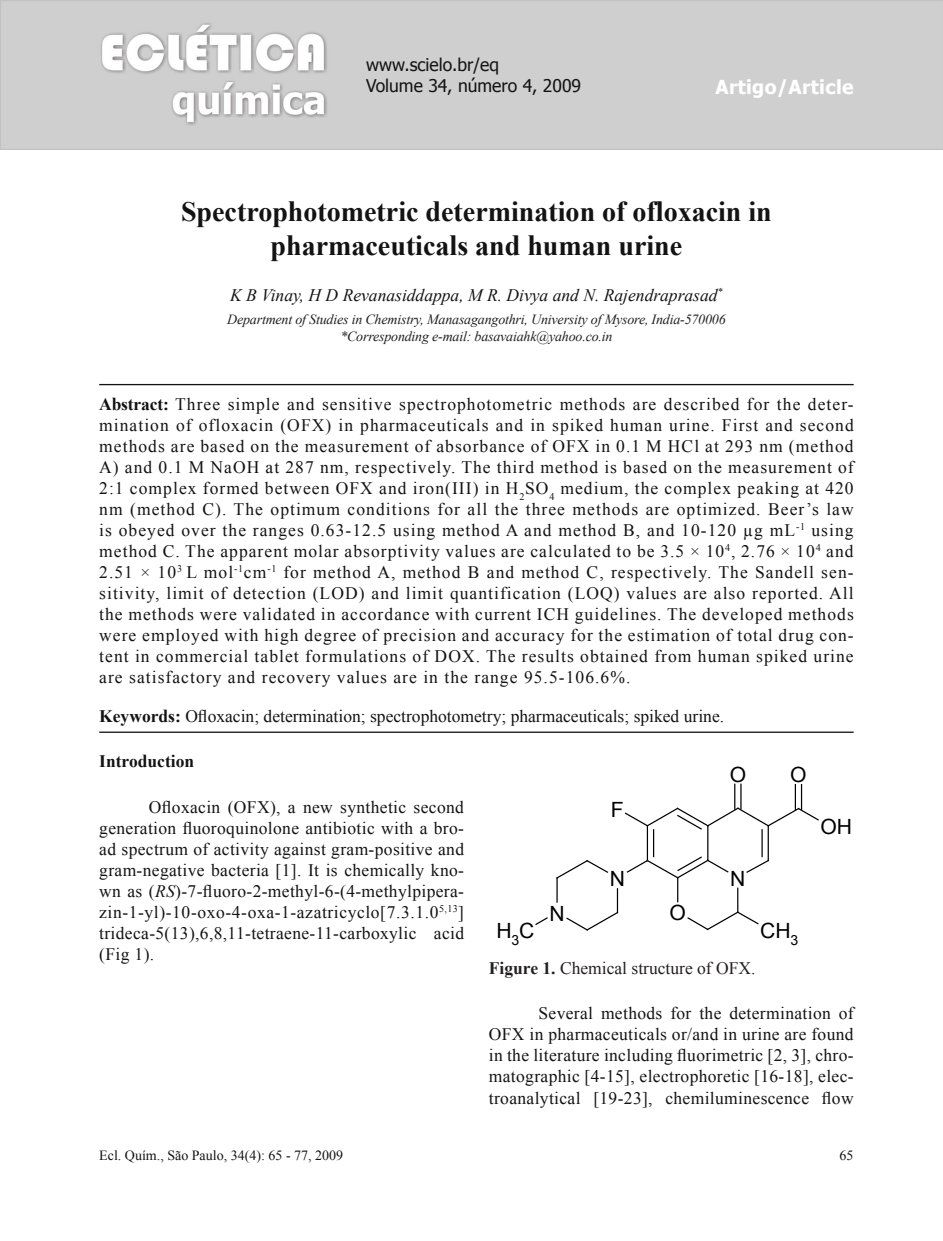
<style>
.page{position:relative;width:943px;height:1241px;background:#fff}
.page>*{position:absolute;margin:0;border:0;box-sizing:border-box;transform-origin:0 0}
.Título_Artigo{font:700 28px/33.6px "Times New Roman";color:#131313;text-align:center}
.t1{font:21px "Arial";color:#000}
.Corpo_de_Texto{font:700 19.25px "Tahoma";letter-spacing:.02em;color:#fff}
.Abstract{font:17.5px/21px "Times New Roman";letter-spacing:.06em;color:#131313;text-align:justify}
.Corpo_de_Texto-2{font:17.5px/21px "Times New Roman";letter-spacing:.02em;color:#131313;text-align:justify}
.Keywords{font:17.5px "Times New Roman";color:#131313}
.Nomes{font:italic 17.5px "Times New Roman";color:#131313}
.t2{font:17.5px/21px "Tahoma";color:#131313}
.Legendas_foto{font:17.5px "Times New Roman";color:#231f20}
.Tópicos{font:700 17.5px "Times New Roman";color:#131313}
.Instituições{font:italic 14px "Times New Roman";letter-spacing:-.015em;color:#231f20}
.t3{font:14px "Times New Roman";color:#131313}
.s1{font-weight:700}
.s2{font-style:italic}
</style>
<div class="page">
<img style="left:0;top:0;width:943px;height:150px">
<hr style="left:99px;top:384px;width:754px;height:1px;background:#131313">
<hr style="left:99px;top:731px;width:754px;height:1px;background:#131313">
<svg style="left:535px;top:917px;width:13px;height:8px"></svg>
<svg style="left:556px;top:784px;width:263px;height:147px"></svg>
<p class="t2" style="left:366px;top:54px;width:216px">www.scielo.br/eq<br>Volume 34, número 4, 2009</p>
<p class="Corpo_de_Texto" style="left:715px;top:74px;width:140px">Artigo/Article</p>
<p class="Título_Artigo" style="left:181px;top:195px;width:592px">Spectrophotometric determination of ofloxacin in pharmaceuticals and human urine</p>
<p class="Nomes" style="left:230px;top:283px;width:494px">K B Vinay, H D Revanasiddappa, M R. Divya and N. Rajendraprasad<sup>*</sup></p>
<p class="Instituições" style="left:227px;top:310px;width:500px">Department of Studies in Chemistry, Manasagangothri, University of Mysore, India-570006</p>
<p class="Instituições" style="left:340px;top:326px;width:274px">*Corresponding e-mail: basavaiahk@yahoo.co.in</p>
<p class="Abstract" style="left:99px;top:393px;width:756px"><span class="s1">Abstract:</span> Three simple and sensitive spectrophotometric methods are described for the deter&shy;mination of ofloxacin (OFX) in pharmaceuticals and in spiked human urine. First and second methods are based on the measurement of absorbance of OFX in 0.1 M HCl at 293 nm (method A) and 0.1 M NaOH at 287 nm, respectively. The third method is based on the measurement of 2:1 complex formed between OFX and iron(III) in H<sub>2</sub>SO<sub>4</sub> medium, the complex peaking at 420 nm (method C). The optimum conditions for all the three methods are optimized. Beer’s law is obeyed over the ranges 0.63-12.5 using method A and method B, and 10-120 µg mL<sup>-1</sup> using method C. The apparent molar absorptivity values are calculated to be 3.5 × 10<sup>4</sup>, 2.76 × 10<sup>4</sup> and 2.51 × 10<sup>3</sup> L mol<sup>-1</sup>cm<sup>-1</sup> for method A, method B and method C, respectively. The Sandell sen&shy;sitivity, limit of detection (LOD) and limit quantification (LOQ) values are also reported. All the methods were validated in accordance with current ICH guidelines. The developed methods were employed with high degree of precision and accuracy for the estimation of total drug con&shy;tent in commercial tablet formulations of DOX. The results obtained from human spiked urine are satisfactory and recovery values are in the range 95.5-106.6%.</p>
<p class="Keywords" style="left:99px;top:704px;width:626px"><span class="s1">Keywords:</span> Ofloxacin; determination; spectrophotometry; pharmaceuticals; spiked urine.</p>
<p class="Tópicos" style="left:99px;top:751px;width:96px">Introduction</p>
<p class="Corpo_de_Texto-2" style="left:99px;top:796px;width:366px;text-indent:50px">Ofloxacin (OFX), a new synthetic second generation fluoroquinolone antibiotic with a bro&shy;ad spectrum of activity against gram-positive and gram-negative bacteria [1]. It is chemically kno&shy;wn as (<span class="s2">RS</span>)-7-fluoro-2-methyl-6-(4-methylpipera&shy;zin-1-yl)-10-oxo-4-oxa-1-azatricyclo[7.3.1.0<sup>5,13</sup>] trideca-5(13),6,8,11-tetraene-11-carboxylic acid (Fig 1).</p>
<p class="t1" style="left:729px;top:760px;width:18px">O</p>
<p class="t1" style="left:790px;top:761px;width:18px">O</p>
<p class="t1" style="left:611px;top:795px;width:14px">F</p>
<p class="t1" style="left:820px;top:812px;width:33px">OH</p>
<p class="t1" style="left:610px;top:865px;width:17px">N</p>
<p class="t1" style="left:730px;top:864px;width:17px">N</p>
<p class="t1" style="left:669px;top:899px;width:18px">O</p>
<p class="t1" style="left:549px;top:899px;width:17px">N</p>
<p class="t1" style="left:760px;top:916px;width:40px">CH<sub>3</sub></p>
<p class="t1" style="left:496px;top:916px;width:39px">H<sub>3</sub>C</p>
<p class="Legendas_foto" style="left:489px;top:955px;width:268px"><span class="s1">Figure 1.</span> Chemical structure of OFX.</p>
<p class="Corpo_de_Texto-2" style="left:489px;top:1002px;width:366px;text-indent:50px">Several methods for the determination of OFX in pharmaceuticals or/and in urine are found in the literature including fluorimetric [2, 3], chro&shy;matographic [4-15], electrophoretic [16-18], elec&shy;troanalytical [19-23], chemiluminescence flow</p>
<p class="t3" style="left:99px;top:1146px;width:245px">Ecl. Quím., São Paulo, 34(4): 65 - 77, 2009</p>
<p class="t3" style="left:839px;top:1145px;width:15px">65</p>
</div>
